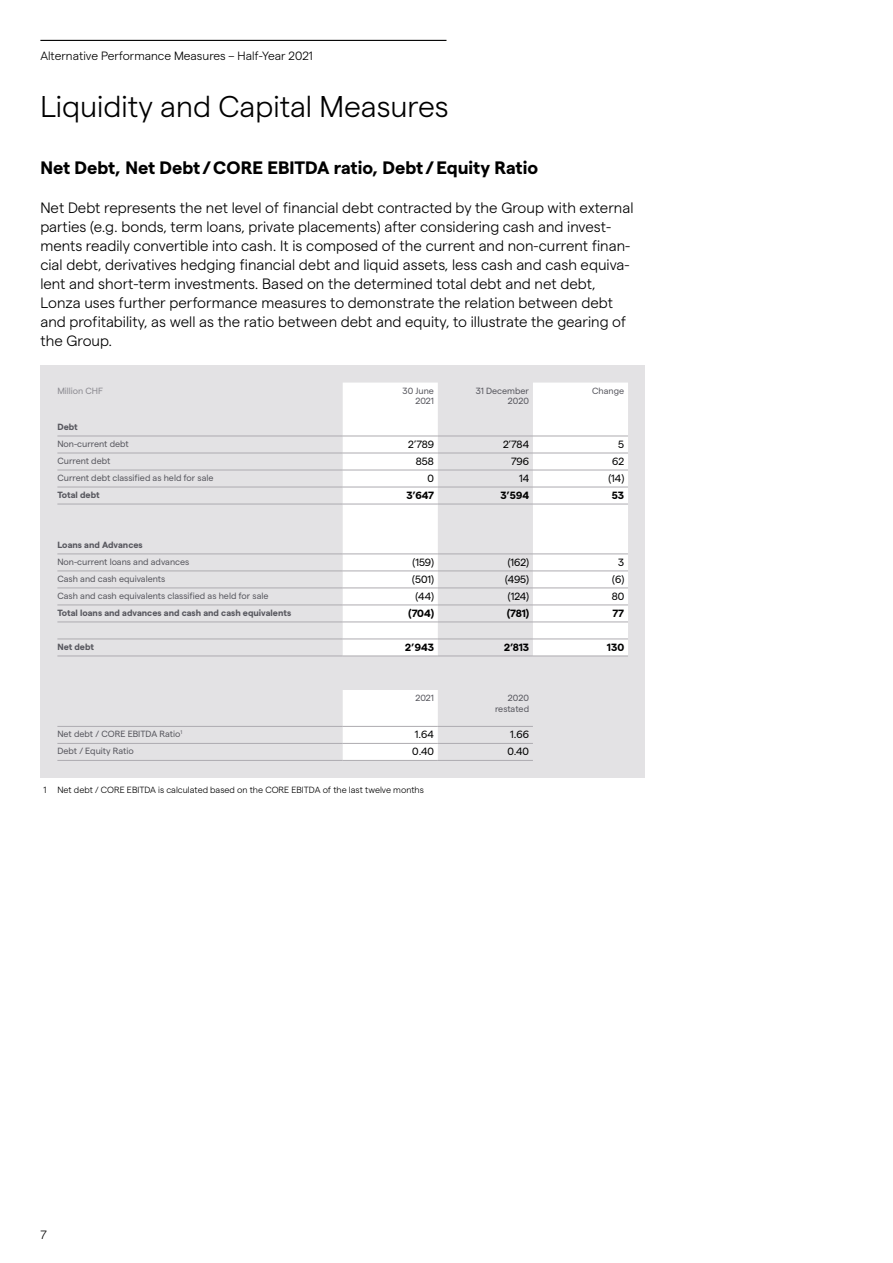
<style>
.page{position:relative;width:893px;height:1263px;background:#fff}
.page>*{position:absolute;margin:0;border:0;box-sizing:border-box;transform-origin:0 0}
.t1{font:300 30px "Matter";color:#000}
.t2{font:700 18px "Matter";color:#000}
.t3{font:300 15px/19.2px "Matter";color:#000}
.t4{font:300 12px "Matter";color:#000}
.t5{font:10.5px "Matter";color:#000}
.t6{font:700 10.5px "Matter";letter-spacing:-.005em;color:#000}
.t7{font:9px/10.8px "Matter";color:#58585f;text-align:right}
.t8{font:700 9px "Matter";color:#58585f}
.t9{font:300 9px "Matter";color:#000}
.t10{font:9px "Matter";color:#8d8c92}
</style>
<div class="page">
<hr style="left:40px;top:40px;width:406px;height:1px;background:#000">
<div style="left:40px;top:366px;width:605px;height:412px;background:#e3e2e4"></div>
<svg style="left:343px;top:383px;width:95px;height:377px;background:#fbfafb"></svg>
<div style="left:533px;top:383px;width:95px;height:273px;background:#fff"></div>
<hr style="left:438px;top:436px;width:95px;height:1px;background:#adabb0">
<hr style="left:438px;top:453px;width:95px;height:1px;background:#adabb0">
<hr style="left:438px;top:470px;width:95px;height:1px;background:#adabb0">
<hr style="left:57px;top:436px;width:286px;height:1px;background:#adabb0">
<hr style="left:57px;top:453px;width:286px;height:1px;background:#adabb0">
<hr style="left:343px;top:436px;width:95px;height:1px;background:#adabb0">
<hr style="left:343px;top:453px;width:95px;height:1px;background:#adabb0">
<hr style="left:57px;top:470px;width:286px;height:1px;background:#adabb0">
<hr style="left:57px;top:487px;width:286px;height:1px;background:#adabb0">
<hr style="left:57px;top:504px;width:286px;height:1px;background:#adabb0">
<hr style="left:343px;top:470px;width:95px;height:1px;background:#adabb0">
<hr style="left:343px;top:487px;width:95px;height:1px;background:#adabb0">
<hr style="left:438px;top:487px;width:95px;height:1px;background:#adabb0">
<hr style="left:343px;top:504px;width:95px;height:1px;background:#adabb0">
<hr style="left:438px;top:504px;width:95px;height:1px;background:#adabb0">
<hr style="left:57px;top:553px;width:286px;height:1px;background:#adabb0">
<hr style="left:57px;top:570px;width:286px;height:1px;background:#adabb0">
<hr style="left:57px;top:587px;width:286px;height:1px;background:#adabb0">
<hr style="left:57px;top:604px;width:286px;height:1px;background:#adabb0">
<hr style="left:57px;top:621px;width:286px;height:1px;background:#adabb0">
<hr style="left:57px;top:639px;width:286px;height:1px;background:#adabb0">
<hr style="left:57px;top:656px;width:286px;height:1px;background:#adabb0">
<hr style="left:57px;top:726px;width:286px;height:1px;background:#adabb0">
<hr style="left:57px;top:743px;width:286px;height:1px;background:#adabb0">
<hr style="left:57px;top:760px;width:286px;height:1px;background:#adabb0">
<hr style="left:343px;top:553px;width:95px;height:1px;background:#adabb0">
<hr style="left:438px;top:553px;width:95px;height:1px;background:#adabb0">
<hr style="left:343px;top:570px;width:95px;height:1px;background:#adabb0">
<hr style="left:438px;top:570px;width:95px;height:1px;background:#adabb0">
<hr style="left:343px;top:587px;width:95px;height:1px;background:#adabb0">
<hr style="left:438px;top:587px;width:95px;height:1px;background:#adabb0">
<hr style="left:343px;top:604px;width:95px;height:1px;background:#adabb0">
<hr style="left:438px;top:604px;width:95px;height:1px;background:#adabb0">
<hr style="left:343px;top:621px;width:95px;height:1px;background:#adabb0">
<hr style="left:438px;top:621px;width:95px;height:1px;background:#adabb0">
<hr style="left:343px;top:639px;width:95px;height:1px;background:#adabb0">
<hr style="left:438px;top:639px;width:95px;height:1px;background:#adabb0">
<hr style="left:343px;top:656px;width:95px;height:1px;background:#adabb0">
<hr style="left:438px;top:656px;width:95px;height:1px;background:#adabb0">
<hr style="left:343px;top:726px;width:95px;height:1px;background:#adabb0">
<hr style="left:438px;top:726px;width:95px;height:1px;background:#adabb0">
<hr style="left:343px;top:743px;width:95px;height:1px;background:#adabb0">
<hr style="left:438px;top:743px;width:95px;height:1px;background:#adabb0">
<hr style="left:343px;top:760px;width:95px;height:1px;background:#adabb0">
<hr style="left:438px;top:760px;width:95px;height:1px;background:#adabb0">
<hr style="left:533px;top:436px;width:95px;height:1px;background:#adabb0">
<hr style="left:533px;top:453px;width:95px;height:1px;background:#adabb0">
<hr style="left:533px;top:470px;width:95px;height:1px;background:#adabb0">
<hr style="left:533px;top:487px;width:95px;height:1px;background:#adabb0">
<hr style="left:533px;top:504px;width:95px;height:1px;background:#adabb0">
<hr style="left:533px;top:553px;width:95px;height:1px;background:#adabb0">
<hr style="left:533px;top:570px;width:95px;height:1px;background:#adabb0">
<hr style="left:533px;top:587px;width:95px;height:1px;background:#adabb0">
<hr style="left:533px;top:604px;width:95px;height:1px;background:#adabb0">
<hr style="left:533px;top:621px;width:95px;height:1px;background:#adabb0">
<hr style="left:533px;top:639px;width:95px;height:1px;background:#adabb0">
<hr style="left:533px;top:656px;width:95px;height:1px;background:#adabb0">
<p class="t4" style="left:40px;top:47px;width:274px">Alternative Performance Measures – Half-Year 2021</p>
<h1 class="t1" style="left:40px;top:85px;width:410px">Liquidity and Capital Measures</h1>
<p class="t2" style="left:40px;top:155px;width:499px">Net Debt, Net Debt /CORE EBITDA ratio, Debt /Equity Ratio</p>
<p class="t3" style="left:40px;top:196px;width:595px">Net Debt represents the net level of financial debt contracted by the Group with external parties (e.g. bonds, term loans, private placements) after considering cash and invest&shy;ments readily convertible into cash. It is composed of the current and non-current finan&shy;cial debt, derivatives hedging financial debt and liquid assets, less cash and cash equiva&shy;lent and short-term investments. Based on the determined total debt and net debt, Lonza uses further performance measures to demonstrate the relation between debt and profitability, as well as the ratio between debt and equity, to illustrate the gearing of the Group.</p>
<p class="t10" style="left:57px;top:384px;width:47px">Million CHF</p>
<p class="t7" style="left:403px;top:384px;width:33px">30 June<br>2021</p>
<p class="t7" style="left:476px;top:384px;width:55px">31 December<br>2020</p>
<p class="t7" style="left:592px;top:384px;width:34px">Change</p>
<p class="t8" style="left:57px;top:420px;width:22px">Debt</p>
<p class="t7" style="left:57px;top:438px;width:73px">Non-current debt</p>
<p class="t5" style="left:408px;top:437px;width:27px">2’789</p>
<p class="t5" style="left:503px;top:437px;width:28px">2’784</p>
<p class="t5" style="left:618px;top:437px;width:8px">5</p>
<p class="t7" style="left:57px;top:455px;width:54px">Current debt</p>
<p class="t5" style="left:416px;top:454px;width:20px">858</p>
<p class="t5" style="left:511px;top:454px;width:19px">796</p>
<p class="t5" style="left:612px;top:454px;width:14px">62</p>
<p class="t7" style="left:57px;top:472px;width:158px">Current debt classified as held for sale</p>
<p class="t5" style="left:427px;top:471px;width:8px">0</p>
<p class="t5" style="left:519px;top:471px;width:12px">14</p>
<p class="t5" style="left:608px;top:471px;width:17px">(14)</p>
<p class="t8" style="left:57px;top:488px;width:44px">Total debt</p>
<p class="t6" style="left:406px;top:488px;width:29px">3’647</p>
<p class="t6" style="left:501px;top:488px;width:30px">3’594</p>
<p class="t6" style="left:612px;top:488px;width:14px">53</p>
<p class="t8" style="left:57px;top:538px;width:87px">Loans and Advances</p>
<p class="t7" style="left:57px;top:556px;width:133px">Non-current loans and advances</p>
<p class="t5" style="left:412px;top:555px;width:23px">(159)</p>
<p class="t5" style="left:508px;top:555px;width:23px">(162)</p>
<p class="t5" style="left:618px;top:555px;width:7px">3</p>
<p class="t7" style="left:57px;top:573px;width:109px">Cash and cash equivalents</p>
<p class="t5" style="left:412px;top:572px;width:23px">(501)</p>
<p class="t5" style="left:505px;top:572px;width:25px">(495)</p>
<p class="t5" style="left:612px;top:572px;width:13px">(6)</p>
<p class="t7" style="left:57px;top:590px;width:213px">Cash and cash equivalents classified as held for sale</p>
<p class="t5" style="left:415px;top:589px;width:20px">(44)</p>
<p class="t5" style="left:508px;top:589px;width:23px">(124)</p>
<p class="t5" style="left:612px;top:589px;width:14px">80</p>
<p class="t8" style="left:57px;top:606px;width:235px">Total loans and advances and cash and cash equivalents</p>
<p class="t6" style="left:408px;top:605px;width:27px">(704)</p>
<p class="t6" style="left:507px;top:605px;width:23px">(781)</p>
<p class="t6" style="left:612px;top:605px;width:13px">77</p>
<p class="t8" style="left:57px;top:640px;width:38px">Net debt</p>
<p class="t6" style="left:405px;top:639px;width:30px">2’943</p>
<p class="t6" style="left:504px;top:639px;width:26px">2’813</p>
<p class="t6" style="left:607px;top:639px;width:19px">130</p>
<p class="t7" style="left:415px;top:692px;width:20px">2021</p>
<p class="t7" style="left:495px;top:692px;width:36px">2020 restated</p>
<p class="t7" style="left:57px;top:728px;width:126px">Net debt / CORE EBITDA Ratio<sup>1</sup></p>
<p class="t5" style="left:415px;top:727px;width:21px">1.64</p>
<p class="t5" style="left:510px;top:727px;width:20px">1.66</p>
<p class="t7" style="left:57px;top:745px;width:78px">Debt / Equity Ratio</p>
<p class="t5" style="left:412px;top:744px;width:23px">0.40</p>
<p class="t5" style="left:507px;top:744px;width:23px">0.40</p>
<p class="t9" style="left:43px;top:783px;width:382px">1 Net debt / CORE EBITDA is calculated based on the CORE EBITDA of the last twelve months</p>
<p class="t4" style="left:40px;top:1226px;width:8px">7</p>
</div>
